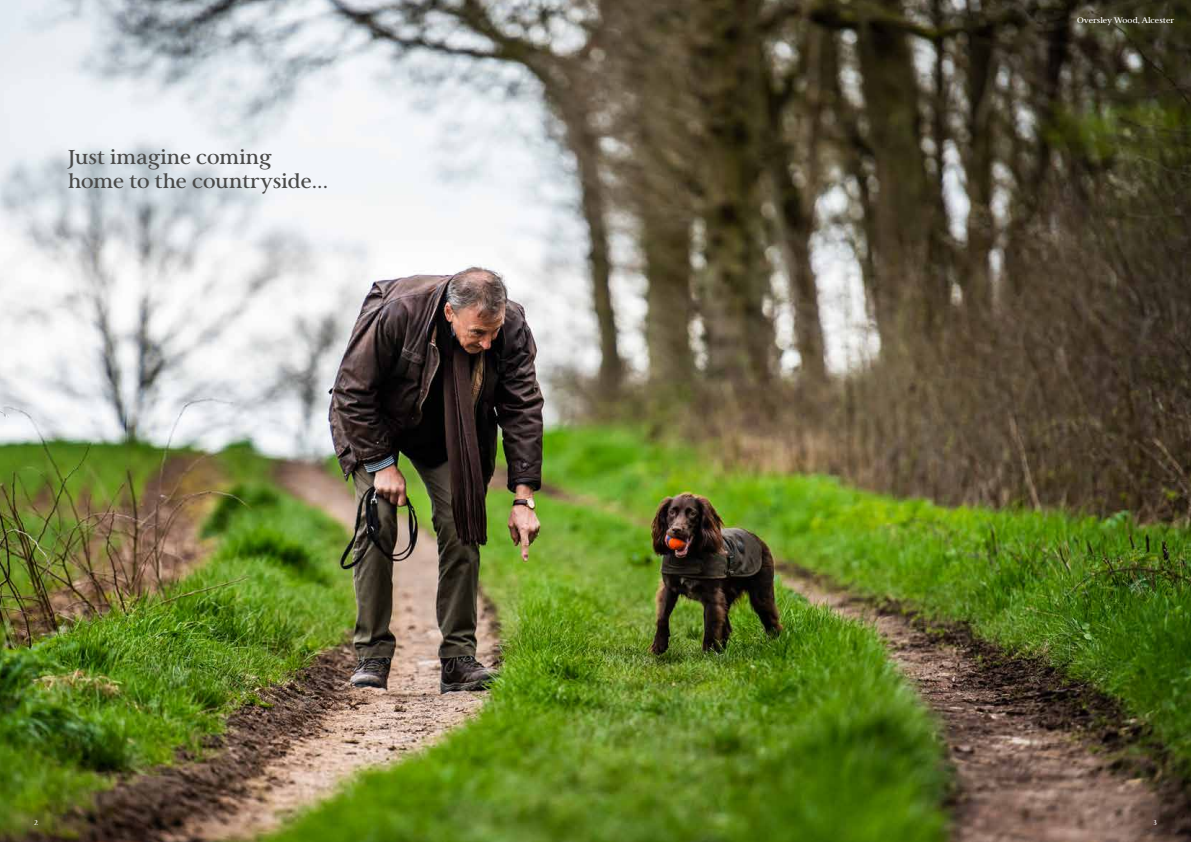
<style>
.page{position:relative;width:1191px;height:842px;background:#fff}
.page>*{position:absolute;margin:0;border:0;box-sizing:border-box;transform-origin:0 0}
.t1{font:500 20px/24px "Carrig Pro";color:#4a4a49}
.t2{font:500 8px "Carrig Pro";letter-spacing:-.01em;color:#fff}
.t3{font:7px "Carrig Pro";color:#fff}
</style>
<div class="page">
<img style="left:0;top:0;width:1191px;height:842px">
<p class="t1" style="left:68px;top:145px;width:261px">Just imagine coming home to the countryside...</p>
<p class="t2" style="left:1077px;top:15px;width:98px">Oversley Wood, Alcester</p>
<p class="t3" style="left:34px;top:817px;width:6px">2</p>
<p class="t3" style="left:1153px;top:817px;width:5px">3</p>
</div>
